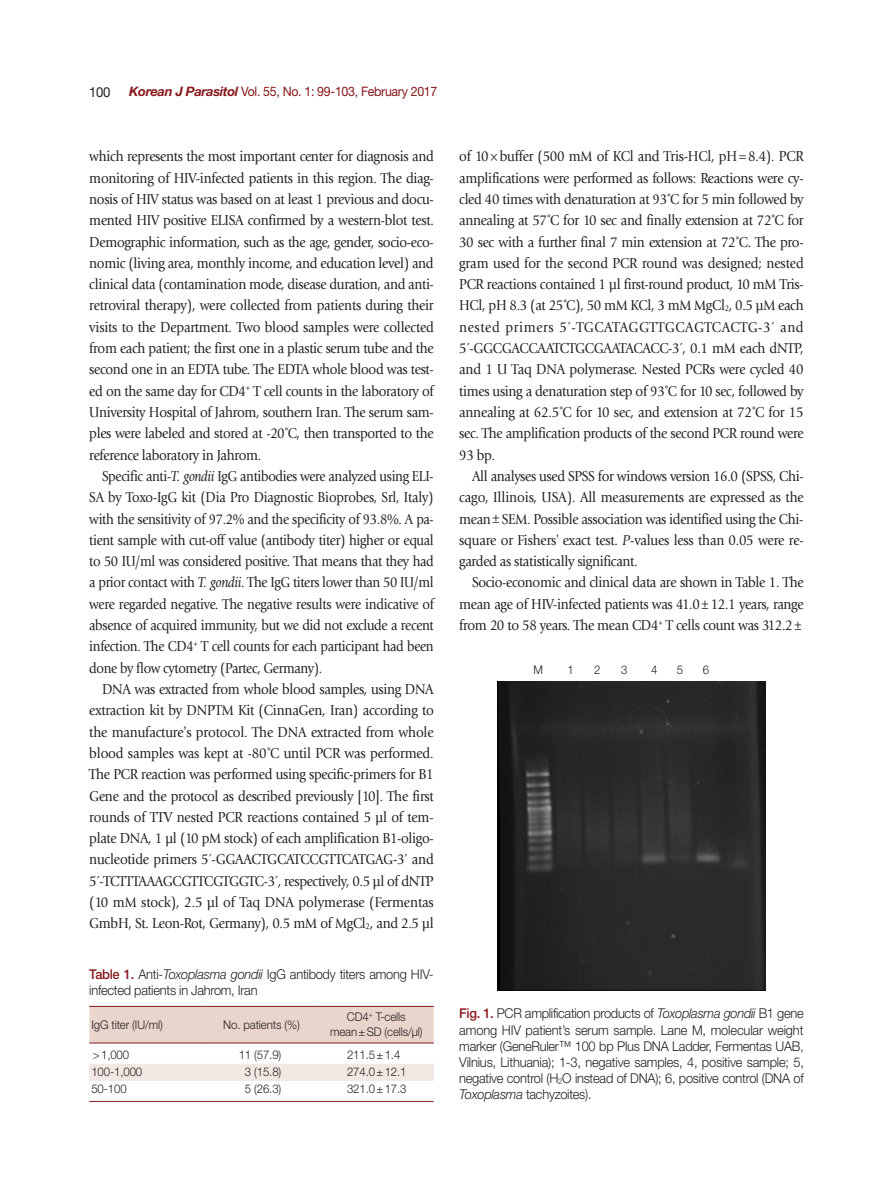
<style>
.page{position:relative;width:893px;height:1191px;background:#fff}
.page>*{position:absolute;margin:0;border:0;box-sizing:border-box;transform-origin:0 0}
.본문{font:15px/21.3px "Giovanni Std";letter-spacing:-.025em;color:#231f20;text-align:justify;scale:.9 1}
.본문-2{font:15px/21.3px "Giovanni Std";letter-spacing:-.025em;color:#231f20;text-align:justify;scale:.88 1}
.하시라{font:13.8px "Helvetica Neue LT Std";color:#231f20;scale:.95 1}
.표_제목__그림_설명{font:300 13.5px/16.2px "Helvetica Neue LT Std";letter-spacing:-.02em;color:#231f20;scale:.95 1}
.하시라-2{font:13.05px "Helvetica Neue LT Std";letter-spacing:-.025em;color:#88181b;scale:.95 1}
.표_본문{font:300 12px "Helvetica Neue LT Std";letter-spacing:-.01em;color:#231f20;scale:.95 1}
.표_제목__그림_설명-2{font:300 12px "Helvetica Neue LT Std";color:#231f20;scale:.95 1}
.s1{font-weight:700;font-style:italic}
.s2{font-style:italic}
.s3{font-family:"Minion Pro"}
.s4{font-size:8.7px}
.s5{font-weight:500;color:#88181b}
.s6{font-size:7.8px}
</style>
<div class="page">
<svg style="left:89px;top:1007px;width:345px;height:94px"></svg>
<hr style="left:89px;top:1006px;width:115px;height:1px;background:#88181b">
<hr style="left:204px;top:1006px;width:115px;height:1px;background:#88181b">
<hr style="left:319px;top:1006px;width:115px;height:1px;background:#88181b">
<hr style="left:89px;top:1042px;width:115px;height:1px;background:#88181b">
<hr style="left:204px;top:1042px;width:115px;height:1px;background:#88181b">
<hr style="left:319px;top:1042px;width:115px;height:1px;background:#88181b">
<hr style="left:89px;top:1101px;width:115px;height:1px;background:#88181b">
<hr style="left:204px;top:1101px;width:115px;height:1px;background:#88181b">
<hr style="left:319px;top:1101px;width:115px;height:1px;background:#88181b">
<img style="left:498px;top:681px;width:267px;height:309px">
<p class="하시라" style="left:89px;top:83px;width:24px">100</p>
<p class="하시라-2" style="left:129px;top:84px;width:326px"><span class="s1">Korean J Parasitol</span> Vol. 55, No. 1: 99-103, February 2017</p>
<p class="본문" style="left:89px;top:146px;width:384px">which represents the most important center for diagnosis and monitoring of HIV-infected patients in this region. The diag&shy;nosis of HIV status was based on at least 1 previous and docu&shy;mented HIV positive ELISA confirmed by a western-blot test.<br>Demographic information, such as the age, gender, socio-eco&shy;nomic (living area, monthly income, and education level) and clinical data (contamination mode, disease duration, and anti&shy;retroviral therapy), were collected from patients during their visits to the Department. Two blood samples were collected from each patient; the first one in a plastic serum tube and the second one in an EDTA tube. The EDTA whole blood was test&shy;ed on the same day for CD4<sup>+</sup> T cell counts in the laboratory of University Hospital of Jahrom, southern Iran. The serum sam&shy;ples were labeled and stored at -20˚C, then transported to the reference laboratory in Jahrom.</p>
<p class="본문-2" style="left:89px;top:465px;width:393px;text-indent:13px">Specific anti-<span class="s2">T. gondii</span> IgG antibodies were analyzed using ELI-SA by Toxo-IgG kit (Dia Pro Diagnostic Bioprobes, Srl, Italy) with the sensitivity of 97.2% and the specificity of 93.8%. A pa&shy;tient sample with cut-off value (antibody titer) higher or equal to 50 IU/ml was considered positive. That means that they had a prior contact with <span class="s2">T. gondii</span>. The IgG titers lower than 50 IU/ml were regarded negative. The negative results were indicative of absence of acquired immunity, but we did not exclude a recent infection. The CD4<sup>+</sup> T cell counts for each participant had been done by flow cytometry (Partec, Germany).</p>
<p class="본문" style="left:89px;top:678px;width:384px;text-indent:13px">DNA was extracted from whole blood samples, using DNA extraction kit by DNPTM Kit (CinnaGen, Iran) according to the manufacture<span class="s3">’</span>s protocol. The DNA extracted from whole blood samples was kept at -80˚C until PCR was performed.<br>The PCR reaction was performed using specific-primers for B1<br>Gene and the protocol as described previously [10]. The first rounds of TTV nested PCR reactions contained 5 μl of tem&shy;plate DNA, 1 μl (10 pM stock) of each amplification B1-oligo&shy;nucleotide primers 5<span class="s3">´</span>-GGAACTGCATCCGTTCATGAG-3<span class="s3">´</span> and 5<span class="s3">´</span>-TCTTTAAAGCGTTCGTGGTC-3<span class="s3">´</span>, respectively, 0.5 μl of dNTP (10 mM stock), 2.5 μl of Taq DNA polymerase (Fermentas GmbH, St. Leon-Rot, Germany), 0.5 mM of MgCl<span class="s4">2</span>, and 2.5 μl</p>
<p class="표_제목__그림_설명" style="left:89px;top:966px;width:364px"><span class="s5">Table 1.</span> Anti-<span class="s2">Toxoplasma gondii</span> IgG antibody titers among HIV&shy;infected patients in Jahrom, Iran</p>
<p class="표_본문" style="left:91px;top:1017px;width:77px">IgG titer (IU/ml)</p>
<p class="표_본문" style="left:223px;top:1017px;width:82px">No. patients (%)</p>
<p class="표_본문" style="left:347px;top:1009px;width:63px">CD4<sup>+</sup> T-cells</p>
<p class="표_본문" style="left:330px;top:1024px;width:99px">mean±SD (cells/µl)</p>
<p class="표_본문" style="left:93px;top:1047px;width:40px">&gt;1,000</p>
<p class="표_본문" style="left:239px;top:1047px;width:46px">11 (57.9)</p>
<p class="표_본문" style="left:347px;top:1047px;width:58px">211.5±1.4</p>
<p class="표_본문" style="left:91px;top:1064px;width:55px">100-1,000</p>
<p class="표_본문" style="left:245px;top:1064px;width:40px">3 (15.8)</p>
<p class="표_본문" style="left:347px;top:1064px;width:64px">274.0±12.1</p>
<p class="표_본문" style="left:91px;top:1081px;width:39px">50-100</p>
<p class="표_본문" style="left:245px;top:1081px;width:40px">5 (26.3)</p>
<p class="표_본문" style="left:347px;top:1081px;width:64px">321.0±17.3</p>
<p class="본문" style="left:459px;top:146px;width:384px">of 10<span class="s3">×</span>buffer (500 mM of KCl and Tris-HCl, pH<span class="s3">=</span>8.4). PCR amplifications were performed as follows: Reactions were cy&shy;cled 40 times with denaturation at 93˚C for 5 min followed by annealing at 57˚C for 10 sec and finally extension at 72˚C for 30 sec with a further final 7 min extension at 72˚C. The pro&shy;gram used for the second PCR round was designed; nested PCR reactions contained 1 μl first-round product, 10 mM Tris-HCl, pH 8.3 (at 25˚C), 50 mM KCl, 3 mM MgCl<span class="s4">2</span>, 0.5 μM each nested primers 5<span class="s3">´</span>-TGCATAGGTTGCAGTCACTG-3<span class="s3">´</span> and 5<span class="s3">´</span>-GGCGACCAATCTGCGAATACACC-3<span class="s3">´</span>, 0.1 mM each dNTP, and 1 U Taq DNA polymerase. Nested PCRs were cycled 40 times using a denaturation step of 93˚C for 10 sec, followed by annealing at 62.5˚C for 10 sec, and extension at 72˚C for 15 sec. The amplification products of the second PCR round were 93 bp.</p>
<p class="본문" style="left:459px;top:465px;width:384px;text-indent:13px">All analyses used SPSS for windows version 16.0 (SPSS, Chi&shy;cago, Illinois, USA). All measurements are expressed as the mean<span class="s3">±</span>SEM. Possible association was identified using the Chi&shy;square or Fishers<span class="s3">'</span> exact test. <span class="s2">P</span>-values less than 0.05 were re&shy;garded as statistically significant.</p>
<p class="본문" style="left:459px;top:572px;width:384px;text-indent:13px">Socio-economic and clinical data are shown in Table 1. The mean age of HIV-infected patients was 41.0<span class="s3">±</span>12.1 years, range from 20 to 58 years. The mean CD4<sup>+</sup> T cells count was 312.2<span class="s3">±</span></p>
<p class="표_제목__그림_설명-2" style="left:533px;top:662px;width:11px">M</p>
<p class="표_제목__그림_설명-2" style="left:568px;top:662px;width:8px">1</p>
<p class="표_제목__그림_설명-2" style="left:594px;top:662px;width:8px">2</p>
<p class="표_제목__그림_설명-2" style="left:621px;top:662px;width:8px">3</p>
<p class="표_제목__그림_설명-2" style="left:651px;top:662px;width:8px">4</p>
<p class="표_제목__그림_설명-2" style="left:677px;top:662px;width:8px">5</p>
<p class="표_제목__그림_설명-2" style="left:703px;top:662px;width:8px">6</p>
<p class="표_제목__그림_설명" style="left:459px;top:1005px;width:364px;text-align:justify"><span class="s5">Fig. 1.</span> PCR amplification products of <span class="s2">Toxoplasma gondii</span> B1 gene among HIV patient’s serum sample. Lane M, molecular weight marker (GeneRuler™ 100 bp Plus DNA Ladder, Fermentas UAB, Vilnius, Lithuania); 1-3, negative samples, 4, positive sample; 5, negative control (H<span class="s6">2</span>O instead of DNA); 6, positive control (DNA of <span class="s2">Toxoplasma</span> tachyzoites).</p>
</div>
